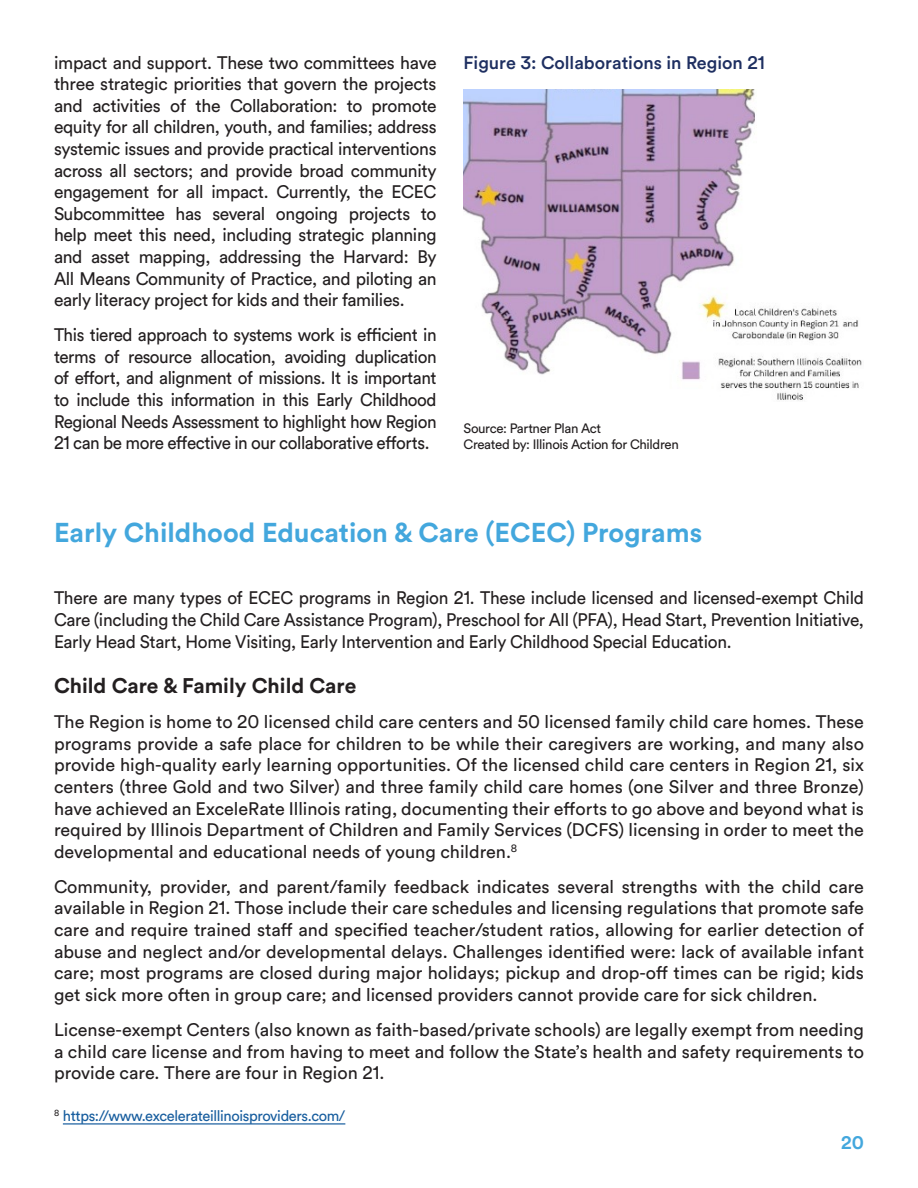
<style>
.page{position:relative;width:918px;height:1188px;background:#fff}
.page>*{position:absolute;margin:0;border:0;box-sizing:border-box;transform-origin:0 0}
.t1{font:700 27px "Circular Air Pro";color:#43a7dd}
.t2{font:700 21px "Circular Air Pro";color:#231f20}
.t3{font:18px/21.6px "Circular Air Pro";letter-spacing:-.015em;color:#231f20;text-align:justify}
.t4{font:18px/21.6px "Circular Air Pro";letter-spacing:-.015em;color:#231f20;text-align:justify;scale:.95 1}
.t5{font:18px/21.6px "Circular Air Pro";letter-spacing:-.015em;color:#231f20;text-align:justify;scale:.96 1}
.t6{font:500 18px "Circular Air Pro";color:#1e2f61}
.t7{font:700 18px "Circular Air Pro";color:#43a7dd}
.t8{font:15px "Circular Air Pro";letter-spacing:-.025em;color:#175d9e}
.t9{font:13.5px "Circular Air Pro";letter-spacing:-.025em;color:#231f20}
</style>
<div class="page">
<hr style="left:63px;top:1123px;width:282px;height:2px;background:#175d9e">
<img style="left:463px;top:89px;width:399px;height:312px">
<p class="t3" style="left:54px;top:51px;width:384px">impact and support. These two committees have three strategic priorities that govern the projects and activities of the Collaboration: to promote equity for all children, youth, and families; address systemic issues and provide practical interventions across all sectors; and provide broad community engagement for all impact. Currently, the ECEC Subcommittee has several ongoing projects to help meet this need, including strategic planning and asset mapping, addressing the Harvard: By All Means Community of Practice, and piloting an early literacy project for kids and their families.</p>
<p class="t4" style="left:54px;top:323px;width:404px">This tiered approach to systems work is efficient in terms of resource allocation, avoiding duplication of effort, and alignment of missions. It is important to include this information in this Early Childhood Regional Needs Assessment to highlight how Region 21 can be more effective in our collaborative efforts.</p>
<p class="t6" style="left:464px;top:50px;width:303px">Figure 3: Collaborations in Region 21</p>
<p class="t9" style="left:464px;top:419px;width:139px">Source: Partner Plan Act</p>
<p class="t9" style="left:464px;top:435px;width:217px">Created by: Illinois Action for Children</p>
<h2 class="t1" style="left:54px;top:514px;width:650px">Early Childhood Education &amp; Care (ECEC) Programs</h2>
<p class="t5" style="left:54px;top:586px;width:845px">There are many types of ECEC programs in Region 21. These include licensed and licensed-exempt Child Care (including the Child Care Assistance Program), Preschool for All (PFA), Head Start, Prevention Initiative, Early Head Start, Home Visiting, Early Intervention and Early Childhood Special Education.</p>
<h3 class="t2" style="left:54px;top:671px;width:304px">Child Care &amp; Family Child Care</h3>
<p class="t3" style="left:54px;top:710px;width:812px">The Region is home to 20 licensed child care centers and 50 licensed family child care homes. These programs provide a safe place for children to be while their caregivers are working, and many also provide high-quality early learning opportunities. Of the licensed child care centers in Region 21, six centers (three Gold and two Silver) and three family child care homes (one Silver and three Bronze) have achieved an ExceleRate Illinois rating, documenting their efforts to go above and beyond what is required by Illinois Department of Children and Family Services (DCFS) licensing in order to meet the developmental and educational needs of young children.<sup>8</sup></p>
<p class="t3" style="left:54px;top:875px;width:812px">Community, provider, and parent/family feedback indicates several strengths with the child care available in Region 21. Those include their care schedules and licensing regulations that promote safe care and require trained staff and specified teacher/student ratios, allowing for earlier detection of abuse and neglect and/or developmental delays. Challenges identified were: lack of available infant care; most programs are closed during major holidays; pickup and drop-off times can be rigid; kids get sick more often in group care; and licensed providers cannot provide care for sick children.</p>
<p class="t3" style="left:54px;top:1018px;width:812px">License-exempt Centers (also known as faith-based/private schools) are legally exempt from needing a child care license and from having to meet and follow the State’s health and safety requirements to provide care. There are four in Region 21.</p>
<p class="t8" style="left:54px;top:1106px;width:293px"><sup>8</sup> https://www.excelerateillinoisproviders.com/</p>
<p class="t7" style="left:841px;top:1130px;width:24px">20</p>
</div>
